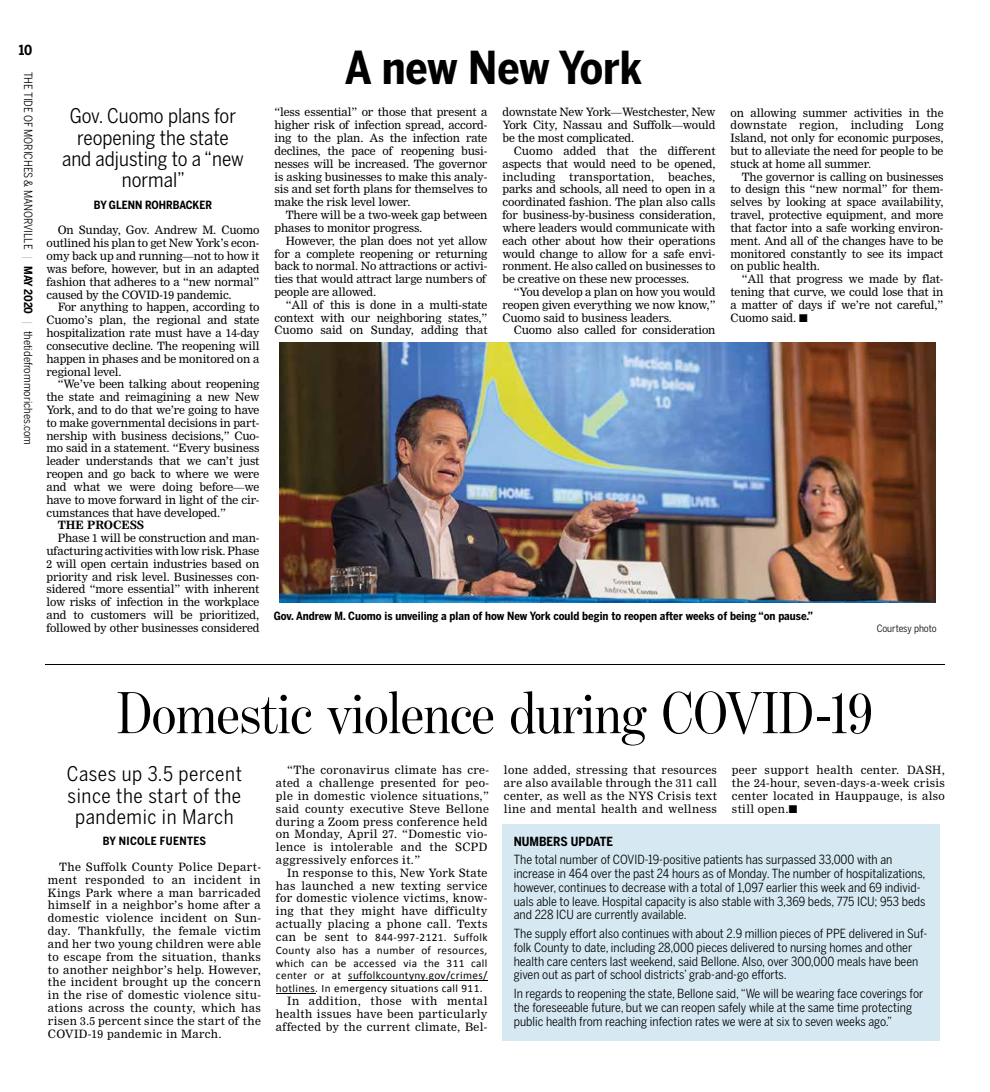
<style>
.page{position:relative;width:990px;height:1092px;background:#fff}
.page>*{position:absolute;margin:0;border:0;box-sizing:border-box;transform-origin:0 0}
.t1{font:60px "Benton Mod Disp Cond";color:#000}
.t2{font:700 45px "Benton Sans Condensed";color:#000}
.t3{font:20px/21.2px "Benton Sans Condensed";color:#000;text-align:center}
.t4{font:20px/21.2px "Benton Sans Condensed";letter-spacing:.02em;color:#000;text-align:center}
.t5{font:700 13.75px "Benton Sans Condensed";color:#000}
.t6{font:12.5px/13.8px "Benton Sans Condensed";color:#000}
.t7{font:700 12.5px "Benton Sans Condensed";color:#000}
.t8{font:11.25px/12.9px "Nimrod MT Std";letter-spacing:-.01em;color:#000;text-align:justify}
.t9{font:11.25px/12.9px "Nimrod MT Std";letter-spacing:.03em;color:#000}
.t10{font:11.25px/12.9px "Calibri";letter-spacing:.03em;color:#000;text-align:justify}
.t11{font:700 11.25px "Benton Sans Condensed";color:#000}
.t12{font:11.25px "Benton Sans Condensed";color:#000}
.t13{font:700 11.25px "Nimrod MT Std";letter-spacing:-.01em;color:#000}
.t14{font:10px "Benton Sans Condensed";letter-spacing:-.01em;color:#000}
.s1{color:#bcbec0}
.s2{font-weight:700}
.s3{font-family:"Nimrod MT Std"}
</style>
<div class="page">
<hr style="left:348px;top:980px;width:140px;height:1px;background:#000">
<hr style="left:276px;top:992px;width:39px;height:1px;background:#000">
<img style="left:280px;top:342px;width:656px;height:260px">
<div style="left:502px;top:824px;width:438px;height:216px;background:#d6e9f3"></div>
<hr style="left:45px;top:663px;width:900px;height:1px;background:#000">
<p class="t5" style="left:19px;top:42px;width:15px">10</p>
<p class="t12" style="left:35px;top:72px;width:375px;rotate:90deg">THE TIDE OF MORICHES &amp; MANORVILLE <span class="s1">|</span> <span class="s2">MAY 2020</span> <span class="s1">|</span> thetidefrommoriches.com</p>
<h3 class="t3" style="left:62px;top:105px;width:183px">Gov. Cuomo plans for reopening the state and adjusting to a “new normal”</h3>
<p class="t11" style="left:94px;top:198px;width:120px">BY GLENN ROHRBACKER</p>
<p class="t8" style="left:46px;top:223px;width:215px;text-indent:11px">On Sunday, Gov. Andrew M. Cuomo outlined his plan to get New York’s econ&shy;omy back up and running—not to how it was before, however, but in an adapted fashion that adheres to a “new normal” caused by the COVID-19 pandemic.</p>
<p class="t8" style="left:46px;top:300px;width:215px;text-indent:11px">For anything to happen, according to Cuomo’s plan, the regional and state hospitalization rate must have a 14-day consecutive decline. The reopening will happen in phases and be monitored on a regional level.</p>
<p class="t8" style="left:46px;top:377px;width:215px;text-indent:11px">“We’ve been talking about reopening the state and reimagining a new New York, and to do that we’re going to have to make governmental decisions in part&shy;nership with business decisions,” Cuo&shy;mo said in a statement. “Every business leader understands that we can’t just reopen and go back to where we were and what we were doing before—we have to move forward in light of the cir&shy;cumstances that have developed.”</p>
<p class="t13" style="left:58px;top:518px;width:88px">THE PROCESS</p>
<p class="t8" style="left:46px;top:531px;width:215px;text-indent:11px">Phase 1 will be construction and man&shy;ufacturing activities with low risk. Phase 2 will open certain industries based on priority and risk level. Businesses con&shy;sidered “more essential” with inherent low risks of infection in the workplace and to customers will be prioritized, followed by other businesses considered</p>
<h2 class="t2" style="left:345px;top:39px;width:299px">A new New York</h2>
<p class="t8" style="left:274px;top:105px;width:215px">“less essential” or those that present a higher risk of infection spread, accord&shy;ing to the plan. As the infection rate declines, the pace of reopening busi&shy;nesses will be increased. The governor is asking businesses to make this analy&shy;sis and set forth plans for themselves to make the risk level lower.</p>
<p class="t8" style="left:274px;top:208px;width:215px;text-indent:11px">There will be a two-week gap between phases to monitor progress.</p>
<p class="t8" style="left:274px;top:233px;width:215px;text-align:left;text-indent:11px">However, the plan does not yet allow for a complete reopening or returning back to normal. No attractions or activi&shy;ties that would attract large numbers of people are allowed.</p>
<p class="t8" style="left:274px;top:297px;width:215px;text-indent:11px">“All of this is done in a multi-state context with our neighboring states,” Cuomo said on Sunday, adding that</p>
<p class="t8" style="left:502px;top:105px;width:215px">downstate New York—Westchester, New York City, Nassau and Suffolk—would be the most complicated.</p>
<p class="t8" style="left:502px;top:144px;width:215px;text-indent:11px">Cuomo added that the different aspects that would need to be opened, including transportation, beaches, parks and schools, all need to open in a coordinated fashion. The plan also calls for business-by-business consideration, where leaders would communicate with each other about how their operations would change to allow for a safe envi&shy;ronment. He also called on businesses to be creative on these new processes.</p>
<p class="t8" style="left:502px;top:285px;width:215px;text-indent:11px">“You develop a plan on how you would reopen given everything we now know,” Cuomo said to business leaders.</p>
<p class="t8" style="left:514px;top:323px;width:203px">Cuomo also called for consideration</p>
<p class="t8" style="left:731px;top:105px;width:215px">on allowing summer activities in the downstate region, including Long Island, not only for economic purposes, but to alleviate the need for people to be stuck at home all summer.</p>
<p class="t8" style="left:731px;top:169px;width:215px;text-indent:11px">The governor is calling on businesses to design this “new normal” for them&shy;selves by looking at space availability, travel, protective equipment, and more that factor into a safe working environ&shy;ment. And all of the changes have to be monitored constantly to see its impact on public health.</p>
<p class="t8" style="left:731px;top:272px;width:215px;text-indent:11px">“All that progress we made by flat&shy;tening that curve, we could lose that in a matter of days if we’re not careful,” Cuomo said. ■</p>
<p class="t11" style="left:274px;top:608px;width:541px">Gov. Andrew M. Cuomo is unveiling a plan of how New York could begin to reopen after weeks of being “on pause.”</p>
<p class="t14" style="left:877px;top:622px;width:62px">Courtesy photo</p>
<h1 class="t1" style="left:117px;top:680px;width:758px">Domestic violence during COVID-19</h1>
<h3 class="t4" style="left:67px;top:763px;width:177px">Cases up 3.5 percent since the start of the pandemic in March</h3>
<p class="t11" style="left:103px;top:834px;width:105px">BY NICOLE FUENTES</p>
<p class="t8" style="left:48px;top:859px;width:215px;text-indent:11px">The Suffolk County Police Depart&shy;ment responded to an incident in Kings Park where a man barricaded himself in a neighbor’s home after a domestic violence incident on Sun&shy;day. Thankfully, the female victim and her two young children were able to escape from the situation, thanks to another neighbor’s help. However, the incident brought up the concern in the rise of domestic violence situ&shy;ations across the county, which has risen 3.5 percent since the start of the COVID-19 pandemic in March.</p>
<p class="t9" style="left:276px;top:763px;width:215px;text-indent:11px">“The coronavirus climate has cre&shy;ated a challenge presented for peo&shy;ple in domestic violence situations,” said county executive Steve Bellone during a Zoom press conference held on Monday, April 27. “Domestic vio&shy;lence is intolerable and the SCPD aggressively enforces it.”</p>
<p class="t8" style="left:276px;top:865px;width:213px;text-indent:11px">In response to this, New York State has launched a new texting service for domestic violence victims, know&shy;ing that they might have difficulty actually placing a phone call. Texts</p>
<p class="t10" style="left:276px;top:930px;width:213px"><span class="s3">can be sent to</span> 844-997-2121. Suffolk County also has a number of resources, which can be accessed via the 311 call center or at suffolkcountyny.gov/crimes/ hotlines. In emergency situations call 911.</p>
<p class="t8" style="left:276px;top:993px;width:213px;text-indent:11px">In addition, those with mental health issues have been particularly affected by the current climate, Bel-</p>
<p class="t8" style="left:504px;top:763px;width:215px">lone added, stressing that resources are also available through the 311 call center, as well as the NYS Crisis text line and mental health and wellness</p>
<p class="t8" style="left:732px;top:763px;width:215px">peer support health center. DASH, the 24-hour, seven-days-a-week crisis center located in Hauppauge, is also still open.■</p>
<p class="t7" style="left:514px;top:833px;width:101px">NUMBERS UPDATE</p>
<p class="t6" style="left:514px;top:852px;width:413px">The total number of COVID-19-positive patients has surpassed 33,000 with an increase in 464 over the past 24 hours as of Monday. The number of hospitalizations, however, continues to decrease with a total of 1,097 earlier this week and 69 individ&shy;uals able to leave. Hospital capacity is also stable with 3,369 beds, 775 ICU; 953 beds and 228 ICU are currently available.</p>
<p class="t6" style="left:514px;top:926px;width:415px">The supply effort also continues with about 2.9 million pieces of PPE delivered in Suf&shy;folk County to date, including 28,000 pieces delivered to nursing homes and other health care centers last weekend, said Bellone. Also, over 300,000 meals have been given out as part of school districts’ grab-and-go efforts.</p>
<p class="t6" style="left:514px;top:986px;width:411px">In regards to reopening the state, Bellone said, “We will be wearing face coverings for the foreseeable future, but we can reopen safely while at the same time protecting public health from reaching infection rates we were at six to seven weeks ago.”</p>
</div>
